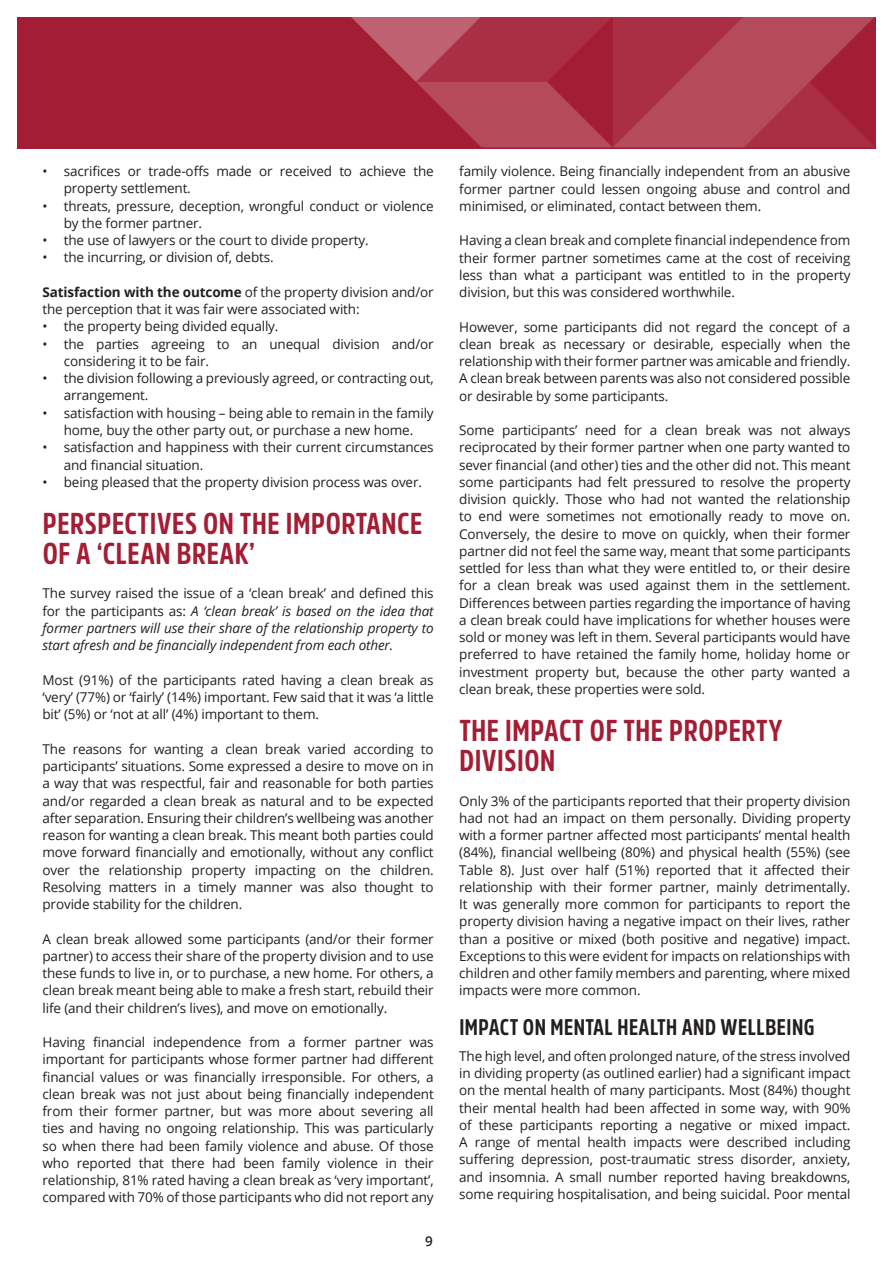
<style>
.page{position:relative;width:893px;height:1263px;background:#fff}
.page>*{position:absolute;margin:0;border:0;box-sizing:border-box;transform-origin:0 0}
.t1{font:700 30px/30px "Amsi Pro Cond";letter-spacing:.02em;color:#a31e35}
.t2{font:700 22.5px "Amsi Pro Cond";letter-spacing:.02em;color:#231f20}
.t3{font:13.5px/17.2px "Open Sans";letter-spacing:-.01em;color:#231f20;text-align:justify}
.t4{font:italic 13.5px/17.2px "Open Sans";letter-spacing:-.01em;color:#231f20;text-align:justify}
.t5{font:600 13.5px "Open Sans";color:#231f20}
.s1{font-weight:700}
.s2{font-style:normal}
</style>
<div class="page">
<div style="left:17px;top:17px;width:858px;height:132px;background:#a31e35"></div>
<svg style="left:351px;top:17px;width:523px;height:130px"></svg>
<p class="t3" style="left:64px;top:162px;width:371px;text-indent:-21px">• sacrifices or trade-offs made or received to achieve the property settlement.</p>
<p class="t3" style="left:64px;top:197px;width:371px;text-indent:-21px">• threats, pressure, deception, wrongful conduct or violence by the former partner.</p>
<p class="t3" style="left:43px;top:231px;width:328px">• the use of lawyers or the court to divide property.</p>
<p class="t3" style="left:43px;top:249px;width:233px">• the incurring, or division of, debts.</p>
<p class="t3" style="left:43px;top:283px;width:393px"><span class="s1">Satisfaction with the outcome</span> of the property division and/or the perception that it was fair were associated with:</p>
<p class="t3" style="left:43px;top:318px;width:238px">• the property being divided equally.</p>
<p class="t3" style="left:64px;top:335px;width:371px;text-indent:-21px">• the parties agreeing to an unequal division and/or considering it to be fair.</p>
<p class="t3" style="left:64px;top:369px;width:371px;text-indent:-21px">• the division following a previously agreed, or contracting out, arrangement.</p>
<p class="t3" style="left:43px;top:404px;width:393px;text-align:center">• satisfaction with housing – being able to remain in the family home, buy the other party out, or purchase a new home.</p>
<p class="t3" style="left:64px;top:438px;width:371px;text-indent:-21px">• satisfaction and happiness with their current circumstances and financial situation.</p>
<p class="t3" style="left:43px;top:473px;width:381px">• being pleased that the property division process was over.</p>
<h1 class="t1" style="left:43px;top:508px;width:381px">PERSPECTIVES ON THE IMPORTANCE<br>OF A ‘CLEAN BREAK’</h1>
<p class="t4" style="left:43px;top:585px;width:393px"><span class="s2">The survey raised the issue of a ‘clean break’ and defined this for the participants as:</span> A ‘clean break’ is based on the idea that former partners will use their share of the relationship property to start afresh and be financially independent from each other.</p>
<p class="t3" style="left:43px;top:671px;width:393px">Most (91%) of the participants rated having a clean break as ‘very’ (77%) or ‘fairly’ (14%) important. Few said that it was ‘a little bit’ (5%) or ‘not at all’ (4%) important to them.</p>
<p class="t3" style="left:43px;top:740px;width:393px">The reasons for wanting a clean break varied according to participants’ situations. Some expressed a desire to move on in a way that was respectful, fair and reasonable for both parties and/or regarded a clean break as natural and to be expected after separation. Ensuring their children’s wellbeing was another reason for wanting a clean break. This meant both parties could move forward financially and emotionally, without any conflict over the relationship property impacting on the children.<br>Resolving matters in a timely manner was also thought to provide stability for the children.</p>
<p class="t3" style="left:43px;top:930px;width:393px">A clean break allowed some participants (and/or their former partner) to access their share of the property division and to use these funds to live in, or to purchase, a new home. For others, a clean break meant being able to make a fresh start, rebuild their life (and their children’s lives), and move on emotionally.</p>
<p class="t3" style="left:43px;top:1033px;width:393px">Having financial independence from a former partner was important for participants whose former partner had different financial values or was financially irresponsible. For others, a clean break was not just about being financially independent from their former partner, but was more about severing all ties and having no ongoing relationship. This was particularly so when there had been family violence and abuse. Of those who reported that there had been family violence in their relationship, 81% rated having a clean break as ‘very important’, compared with 70% of those participants who did not report any</p>
<p class="t5" style="left:425px;top:1232px;width:9px">9</p>
<p class="t3" style="left:459px;top:162px;width:393px">family violence. Being financially independent from an abusive former partner could lessen ongoing abuse and control and minimised, or eliminated, contact between them.</p>
<p class="t3" style="left:459px;top:231px;width:393px">Having a clean break and complete financial independence from their former partner sometimes came at the cost of receiving less than what a participant was entitled to in the property division, but this was considered worthwhile.</p>
<p class="t3" style="left:459px;top:318px;width:393px">However, some participants did not regard the concept of a clean break as necessary or desirable, especially when the relationship with their former partner was amicable and friendly.<br>A clean break between parents was also not considered possible or desirable by some participants.</p>
<p class="t3" style="left:459px;top:421px;width:393px">Some participants’ need for a clean break was not always reciprocated by their former partner when one party wanted to sever financial (and other) ties and the other did not. This meant some participants had felt pressured to resolve the property division quickly. Those who had not wanted the relationship to end were sometimes not emotionally ready to move on.<br>Conversely, the desire to move on quickly, when their former partner did not feel the same way, meant that some participants settled for less than what they were entitled to, or their desire for a clean break was used against them in the settlement.<br>Differences between parties regarding the importance of having a clean break could have implications for whether houses were sold or money was left in them. Several participants would have preferred to have retained the family home, holiday home or investment property but, because the other party wanted a clean break, these properties were sold.</p>
<h1 class="t1" style="left:459px;top:715px;width:325px">THE IMPACT OF THE PROPERTY<br>DIVISION</h1>
<p class="t3" style="left:459px;top:792px;width:393px">Only 3% of the participants reported that their property division had not had an impact on them personally. Dividing property with a former partner affected most participants’ mental health (84%), financial wellbeing (80%) and physical health (55%) (see Table 8). Just over half (51%) reported that it affected their relationship with their former partner, mainly detrimentally.<br>It was generally more common for participants to report the property division having a negative impact on their lives, rather than a positive or mixed (both positive and negative) impact.<br>Exceptions to this were evident for impacts on relationships with children and other family members and parenting, where mixed impacts were more common.</p>
<h2 class="t2" style="left:459px;top:1012px;width:357px">IMPACT ON MENTAL HEALTH AND WELLBEING</h2>
<p class="t3" style="left:459px;top:1047px;width:393px">The high level, and often prolonged nature, of the stress involved in dividing property (as outlined earlier) had a significant impact on the mental health of many participants. Most (84%) thought their mental health had been affected in some way, with 90% of these participants reporting a negative or mixed impact.<br>A range of mental health impacts were described including suffering depression, post-traumatic stress disorder, anxiety, and insomnia. A small number reported having breakdowns, some requiring hospitalisation, and being suicidal. Poor mental</p>
</div>
